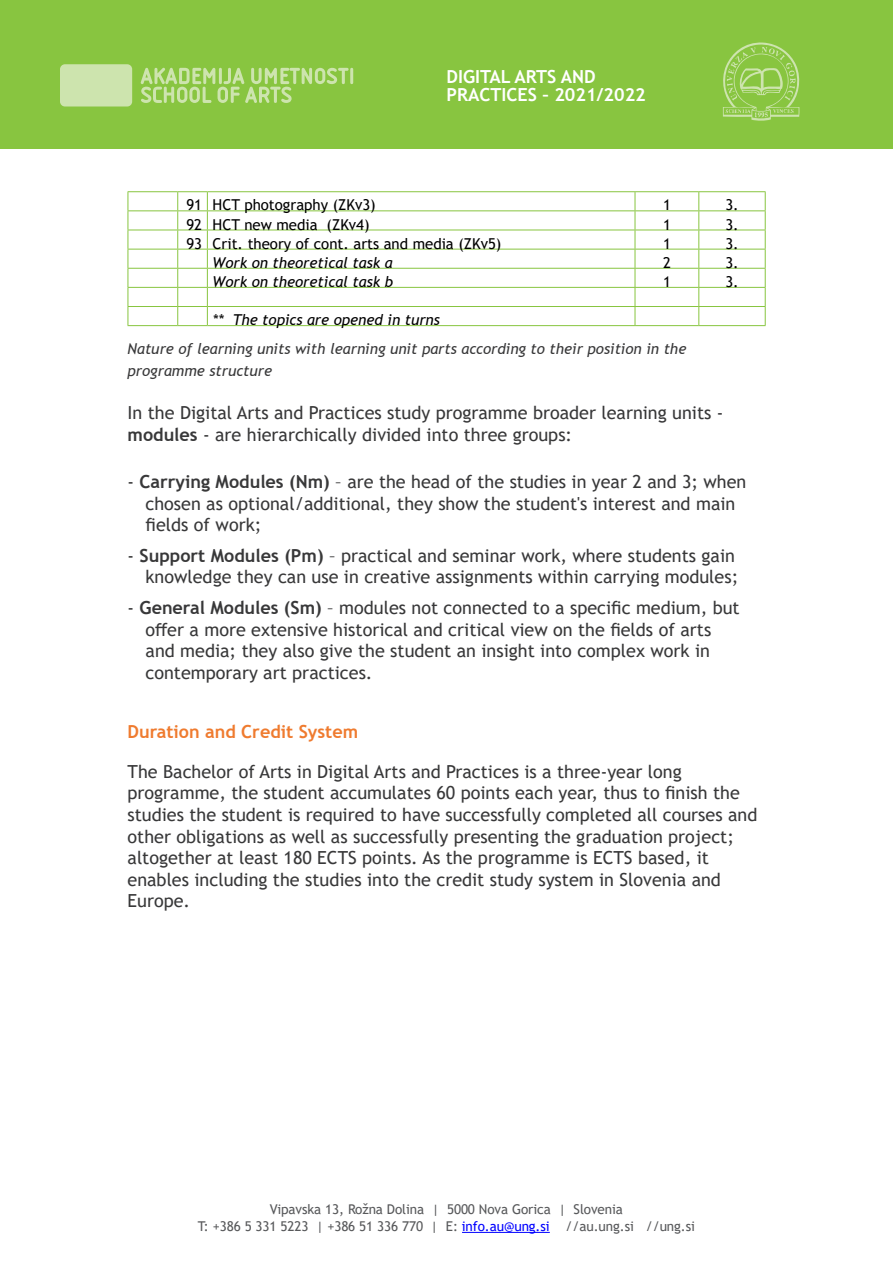
<style>
.page{position:relative;width:893px;height:1263px;background:#fff}
.page>*{position:absolute;margin:0;border:0;box-sizing:border-box;transform-origin:0 0}
.t1{font:18px/21.6px "Trebuchet MS";color:#383839}
.t2{font:700 18px/18px "Trebuchet MS";color:#fff}
.t3{font:700 18px "Trebuchet MS";color:#ef7b2f}
.t4{font:15px "Trebuchet MS";color:#000}
.t5{font:italic 15px/21.6px "Trebuchet MS";color:#383839}
.t6{font:italic 15px "Trebuchet MS";color:#000}
.t7{font:13.5px/16.2px "Trebuchet MS";letter-spacing:-.005em;color:#58595b;text-align:center}
.s1{font-weight:700}
.s2{color:#00f}
</style>
<div class="page">
<div style="left:0;top:0;width:893px;height:149px;background:#88c540"></div>
<svg style="left:723px;top:42px;width:77px;height:79px"></svg>
<div style="left:60px;top:64px;width:72px;height:42px;background:#cde4ae;border-radius:5px"></div>
<svg style="left:141px;top:68px;width:212px;height:35px"></svg>
<hr style="left:462px;top:1232px;width:88px;height:1px;background:#00f">
<hr style="left:128px;top:191px;width:50px;height:1px;background:#88c540">
<hr style="left:207px;top:191px;width:428px;height:1px;background:#88c540">
<hr style="left:635px;top:191px;width:64px;height:1px;background:#88c540">
<hr style="left:699px;top:191px;width:67px;height:1px;background:#88c540">
<hr style="left:128px;top:210px;width:50px;height:1px;background:#88c540">
<hr style="left:207px;top:210px;width:428px;height:1px;background:#88c540">
<hr style="left:635px;top:210px;width:64px;height:1px;background:#88c540">
<hr style="left:699px;top:210px;width:67px;height:1px;background:#88c540">
<hr style="left:128px;top:230px;width:50px;height:1px;background:#88c540">
<hr style="left:207px;top:230px;width:428px;height:1px;background:#88c540">
<hr style="left:635px;top:230px;width:64px;height:1px;background:#88c540">
<hr style="left:699px;top:230px;width:67px;height:1px;background:#88c540">
<hr style="left:128px;top:249px;width:50px;height:1px;background:#88c540">
<hr style="left:207px;top:249px;width:428px;height:1px;background:#88c540">
<hr style="left:635px;top:249px;width:64px;height:1px;background:#88c540">
<hr style="left:699px;top:249px;width:67px;height:1px;background:#88c540">
<hr style="left:128px;top:268px;width:50px;height:1px;background:#88c540">
<hr style="left:207px;top:268px;width:428px;height:1px;background:#88c540">
<hr style="left:635px;top:268px;width:64px;height:1px;background:#88c540">
<hr style="left:699px;top:268px;width:67px;height:1px;background:#88c540">
<hr style="left:128px;top:287px;width:50px;height:1px;background:#88c540">
<hr style="left:207px;top:287px;width:428px;height:1px;background:#88c540">
<hr style="left:635px;top:287px;width:64px;height:1px;background:#88c540">
<hr style="left:699px;top:287px;width:67px;height:1px;background:#88c540">
<hr style="left:128px;top:306px;width:50px;height:1px;background:#88c540">
<svg style="left:128px;top:192px;width:1px;height:133px"></svg>
<hr style="left:207px;top:306px;width:428px;height:1px;background:#88c540">
<hr style="left:635px;top:306px;width:64px;height:1px;background:#88c540">
<svg style="left:635px;top:192px;width:1px;height:133px"></svg>
<hr style="left:699px;top:306px;width:67px;height:1px;background:#88c540">
<svg style="left:698px;top:192px;width:1px;height:133px"></svg>
<svg style="left:765px;top:192px;width:1px;height:133px"></svg>
<hr style="left:128px;top:325px;width:50px;height:1px;background:#88c540">
<svg style="left:177px;top:191px;width:31px;height:135px"></svg>
<hr style="left:207px;top:325px;width:428px;height:1px;background:#88c540">
<hr style="left:635px;top:325px;width:64px;height:1px;background:#88c540">
<hr style="left:699px;top:325px;width:67px;height:1px;background:#88c540">
<p class="t2" style="left:446px;top:68px;width:201px">DIGITAL ARTS AND<br>PRACTICES – 2021/2022</p>
<p class="t4" style="left:186px;top:196px;width:191px">91 HCT photography (ZKv3)</p>
<p class="t4" style="left:663px;top:196px;width:9px">1</p>
<p class="t4" style="left:725px;top:196px;width:15px">3.</p>
<p class="t4" style="left:186px;top:215px;width:185px">92 HCT new media (ZKv4)</p>
<p class="t4" style="left:663px;top:215px;width:9px">1</p>
<p class="t4" style="left:725px;top:215px;width:15px">3.</p>
<p class="t4" style="left:186px;top:234px;width:317px">93 Crit. theory of cont. arts and media (ZKv5)</p>
<p class="t4" style="left:663px;top:234px;width:9px">1</p>
<p class="t4" style="left:725px;top:234px;width:15px">3.</p>
<p class="t6" style="left:213px;top:253px;width:182px">Work on theoretical task a</p>
<p class="t4" style="left:663px;top:253px;width:9px">2</p>
<p class="t4" style="left:725px;top:253px;width:15px">3.</p>
<p class="t6" style="left:213px;top:272px;width:182px">Work on theoretical task b</p>
<p class="t4" style="left:663px;top:272px;width:9px">1</p>
<p class="t4" style="left:725px;top:272px;width:15px">3.</p>
<p class="t6" style="left:213px;top:311px;width:229px">** The topics are opened in turns</p>
<p class="t5" style="left:128px;top:338px;width:560px">Nature of learning units with learning unit parts according to their position in the programme structure</p>
<p class="t1" style="left:128px;top:402px;width:597px">In the Digital Arts and Practices study programme broader learning units - <span class="s1">modules</span> - are hierarchically divided into three groups:</p>
<p class="t1" style="left:146px;top:471px;width:602px;text-indent:-18px">- <span class="s1">Carrying Modules (Nm)</span> – are the head of the studies in year 2 and 3; when chosen as optional/additional, they show the student's interest and main fields of work;</p>
<p class="t1" style="left:128px;top:544px;width:612px;text-align:right">- <span class="s1">Support Modules (Pm)</span> – practical and seminar work, where students gain knowledge they can use in creative assignments within carrying modules;</p>
<p class="t1" style="left:146px;top:597px;width:596px;text-indent:-18px">- <span class="s1">General Modules (Sm)</span> – modules not connected to a specific medium, but offer a more extensive historical and critical view on the fields of arts and media; they also give the student an insight into complex work in contemporary art practices.</p>
<p class="t3" style="left:128px;top:720px;width:232px">Duration and Credit System</p>
<p class="t1" style="left:128px;top:760px;width:631px">The Bachelor of Arts in Digital Arts and Practices is a three-year long programme, the student accumulates 60 points each year, thus to finish the studies the student is required to have successfully completed all courses and other obligations as well as successfully presenting the graduation project; altogether at least 180 ECTS points. As the programme is ECTS based, it enables including the studies into the credit study system in Slovenia and Europe.</p>
<p class="t7" style="left:198px;top:1201px;width:499px">Vipavska 13, Rožna Dolina | 5000 Nova Gorica | Slovenia<br>T: +386 5 331 5223 | +386 51 336 770 | E: <span class="s2">info.au@ung.si</span> //au.ung.si //ung.si</p>
</div>
